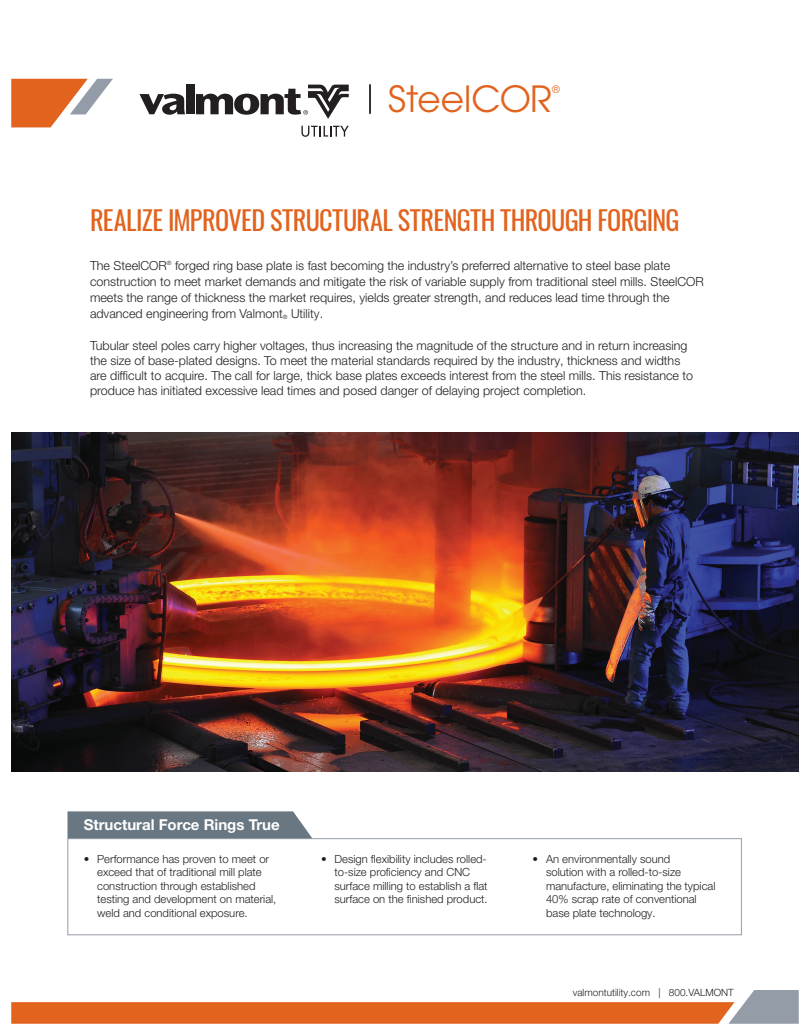
<style>
.page{position:relative;width:810px;height:1035px;background:#fff}
.page>*{position:absolute;margin:0;border:0;box-sizing:border-box;transform-origin:0 0}
.t1{font:36px "ITC Avant Garde Pro";letter-spacing:-.005em;color:#e1631e}
.Headline{font:26.25px "Oswald";letter-spacing:-.025em;color:#e1631e}
.Secondary_Head{font:700 15px "Helvetica Neue LT Pro";color:#fff}
.Body_copy{font:300 12.5px/16.2px "Helvetica Neue LT Pro";color:#231f20}
.t2{font:300 11.25px/13.5px "Helvetica Neue LT Pro";color:#231f20}
.t3{font:10.25px "ITC Avant Garde Pro";color:#e1631e}
.t4{font:300 10px "Helvetica Neue LT Pro";color:#231f20}
.s1{font-size:5.88px}
</style>
<div class="page">
<div style="left:68px;top:838px;width:674px;height:97px;border:1px solid #949ca8"></div>
<hr style="left:369px;top:84px;width:2px;height:30px;background:#231f20">
<img style="left:11px;top:432px;width:788px;height:339px">
<svg style="left:68px;top:811px;width:244px;height:27px;background:#707e89"></svg>
<svg style="left:11px;top:990px;width:788px;height:34px"></svg>
<svg style="left:11px;top:79px;width:102px;height:48px"></svg>
<svg style="left:301px;top:126px;width:48px;height:11px"></svg>
<svg style="left:139px;top:94px;width:46px;height:21px"></svg>
<div style="left:186px;top:85px;width:8px;height:29px;background:#231f20"></div>
<svg style="left:196px;top:85px;width:153px;height:34px"></svg>
<p class="t1" style="left:388px;top:76px;width:165px">SteelCOR</p>
<p class="t3" style="left:552px;top:83px;width:9px">®</p>
<p class="Headline" style="left:90px;top:202px;width:591px">REALIZE IMPROVED STRUCTURAL STRENGTH THROUGH FORGING</p>
<p class="Body_copy" style="left:90px;top:257px;width:615px">The SteelCOR<sup>®</sup> forged ring base plate is fast becoming the industry’s preferred alternative to steel base plate construction to meet market demands and mitigate the risk of variable supply from traditional steel mills. SteelCOR meets the range of thickness the market requires, yields greater strength, and reduces lead time through the advanced engineering from Valmont<span class="s1">®</span> Utility.</p>
<p class="Body_copy" style="left:90px;top:337px;width:605px;line-height:15px">Tubular steel poles carry higher voltages, thus increasing the magnitude of the structure and in return increasing the size of base-plated designs. To meet the material standards required by the industry, thickness and widths are difficult to acquire. The call for large, thick base plates exceeds interest from the steel mills. This resistance to produce has initiated excessive lead times and posed danger of delaying project completion.</p>
<p class="Secondary_Head" style="left:84px;top:815px;width:198px">Structural Force Rings True</p>
<p class="t2" style="left:97px;top:852px;width:181px;text-indent:-14px">• Performance has proven to meet or exceed that of traditional mill plate construction through established testing and development on material, weld and conditional exposure.</p>
<p class="t2" style="left:546px;top:852px;width:171px;text-indent:-13px">• An environmentally sound<br>solution with a rolled-to-size manufacture, eliminating the typical<br>40% scrap rate of conventional base plate technology.</p>
<p class="t2" style="left:335px;top:852px;width:155px;text-indent:-13px">• Design flexibility includes rolled&shy;to-size proficiency and CNC surface milling to establish a flat surface on the finished product.</p>
<p class="t4" style="left:573px;top:986px;width:162px">valmontutility.com | 800.VALMONT</p>
</div>
